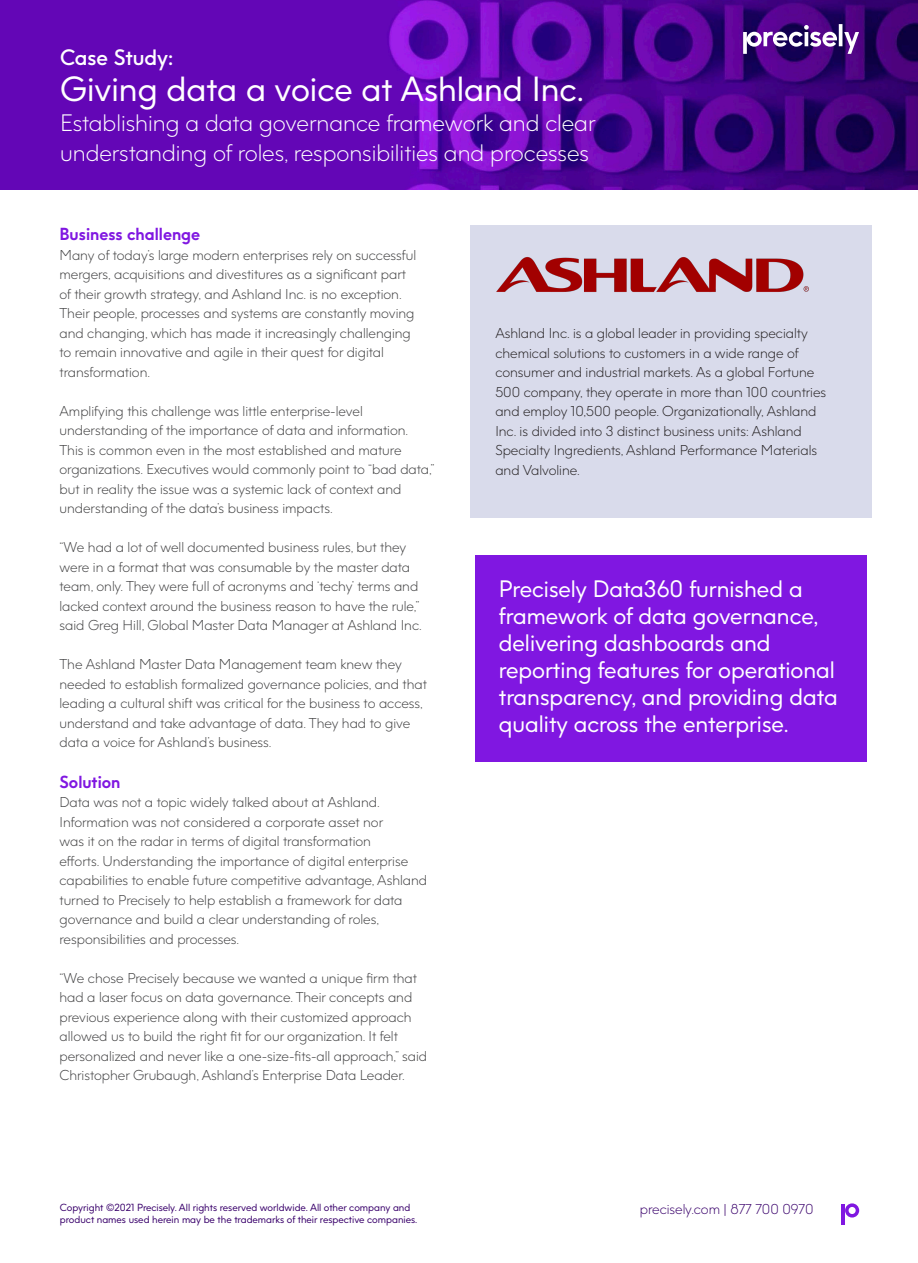
<style>
.page{position:relative;width:918px;height:1263px;background:#fff}
.page>*{position:absolute;margin:0;border:0;box-sizing:border-box;transform-origin:0 0}
.t1{font:33px "Precisely";color:#fff}
.Body{font:22.5px/27px "Precisely";color:#fff}
.t2{font:300 22.5px/30px "Precisely";color:#fff}
.t3{font:600 21px "Precisely";color:#fff}
.Paragraph_Style_1{font:700 16.5px "Precisely";color:#8017e1}
.Paragraph_Style_1-2{font:300 13.5px/19.5px "Precisely";color:#3e3e3f}
.t4{font:300 13.5px/19.5px "Precisely";color:#231f20}
.t5{font:300 13.5px "Precisely";color:#39006b}
.t6{font:9.75px "Precisely";color:#39006b}
</style>
<div class="page">
<svg style="left:845px;top:1203px;width:14px;height:14px"></svg>
<hr style="left:842px;top:1204px;width:3px;height:20px;background:#8017e1">
<img style="left:0;top:0;width:918px;height:189px">
<svg style="left:743px;top:24px;width:116px;height:30px"></svg>
<div style="left:471px;top:225px;width:401px;height:292px;background:#d9dbeb"></div>
<div style="left:476px;top:555px;width:391px;height:206px;background:#8017e1"></div>
<img style="left:496px;top:257px;width:313px;height:35px">
<p class="t3" style="left:60px;top:44px;width:115px">Case Study:</p>
<p class="t1" style="left:60px;top:68px;width:525px">Giving data a voice at Ashland Inc.</p>
<p class="t2" style="left:60px;top:108px;width:537px">Establishing a data governance framework and clear understanding of roles, responsibilities and processes</p>
<p class="Paragraph_Style_1" style="left:60px;top:223px;width:142px">Business challenge</p>
<p class="Paragraph_Style_1-2" style="left:60px;top:245px;width:358px">Many of today’s large modern enterprises rely on successful mergers, acquisitions and divestitures as a significant part of their growth strategy, and Ashland Inc. is no exception.<br>Their people, processes and systems are constantly moving and changing, which has made it increasingly challenging to remain innovative and agile in their quest for digital transformation.</p>
<p class="Paragraph_Style_1-2" style="left:60px;top:401px;width:377px">Amplifying this challenge was little enterprise-level understanding of the importance of data and information.<br>This is common even in the most established and mature organizations. Executives would commonly point to “bad data,” but in reality the issue was a systemic lack of context and understanding of the data’s business impacts.</p>
<p class="Paragraph_Style_1-2" style="left:60px;top:537px;width:364px">“We had a lot of well documented business rules, but they were in a format that was consumable by the master data team, only. They were full of acronyms and ‘techy’ terms and lacked context around the business reason to have the rule,” said Greg Hill, Global Master Data Manager at Ashland Inc.</p>
<p class="Paragraph_Style_1-2" style="left:60px;top:654px;width:369px">The Ashland Master Data Management team knew they needed to establish formalized governance policies, and that leading a cultural shift was critical for the business to access, understand and take advantage of data. They had to give data a voice for Ashland’s business.</p>
<p class="Paragraph_Style_1" style="left:60px;top:771px;width:63px">Solution</p>
<p class="Paragraph_Style_1-2" style="left:60px;top:792px;width:369px">Data was not a topic widely talked about at Ashland.<br>Information was not considered a corporate asset nor<br>was it on the radar in terms of digital transformation<br>efforts. Understanding the importance of digital enterprise capabilities to enable future competitive advantage, Ashland turned to Precisely to help establish a framework for data governance and build a clear understanding of roles, responsibilities and processes.</p>
<p class="Paragraph_Style_1-2" style="left:60px;top:968px;width:369px">“We chose Precisely because we wanted a unique firm that had a laser focus on data governance. Their concepts and previous experience along with their customized approach allowed us to build the right fit for our organization. It felt personalized and never like a one-size-fits-all approach,” said Christopher Grubaugh, Ashland’s Enterprise Data Leader.</p>
<p class="t4" style="left:495px;top:324px;width:332px">Ashland Inc. is a global leader in providing specialty chemical solutions to customers in a wide range of consumer and industrial markets. As a global Fortune 500 company, they operate in more than 100 countries and employ 10,500 people. Organizationally, Ashland Inc. is divided into 3 distinct business units: Ashland Specialty Ingredients, Ashland Performance Materials and Valvoline.</p>
<p class="Body" style="left:499px;top:575px;width:340px">Precisely Data360 furnished a framework of data governance, delivering dashboards and reporting features for operational transparency, and providing data quality across the enterprise.</p>
<p class="t6" style="left:60px;top:1201px;width:352px">Copyright ©2021 Precisely. All rights reserved worldwide. All other company and</p>
<p class="t5" style="left:640px;top:1201px;width:175px">precisely.com | 877 700 0970</p>
<p class="t6" style="left:60px;top:1213px;width:359px">product names used herein may be the trademarks of their respective companies.</p>
</div>
